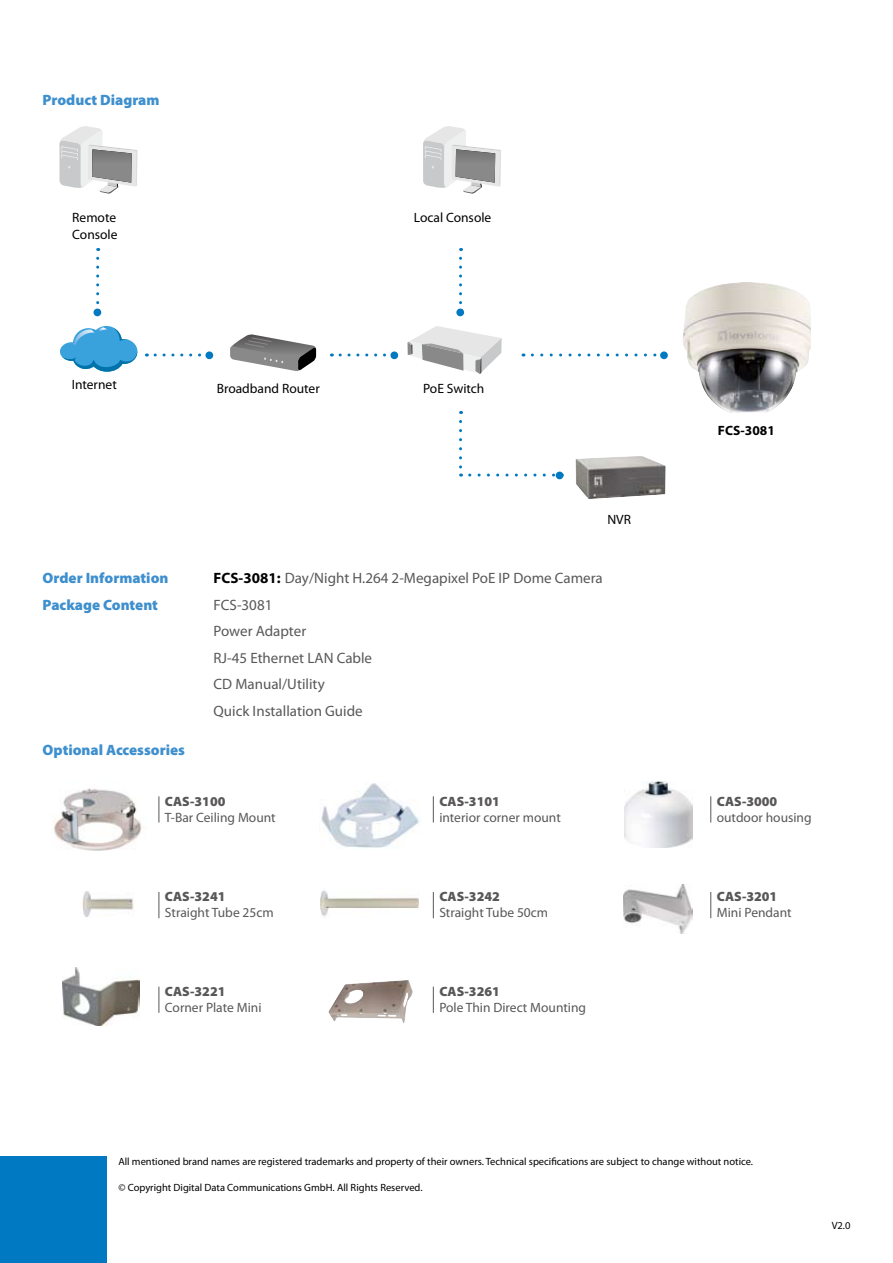
<style>
.page{position:relative;width:893px;height:1263px;background:#fff}
.page>*{position:absolute;margin:0;border:0;box-sizing:border-box;transform-origin:0 0}
.t1{font:15px/26.5px "Myriad Pro";color:#595757}
.t2{font:900 15px "Myriad Pro";color:#3e8fce}
.t3{font:13.5px "Myriad Pro";color:#595757}
.t4{font:900 13.5px "Myriad Pro";color:#595757}
.t5{font:13.5px/16.2px "Myriad Pro";color:#000}
.t6{font:700 13.5px "Myriad Pro";color:#000}
.t7{font:10.5px "Myriad Pro";color:#000}
.s1{font-weight:700;color:#000}
</style>
<div class="page">
<div style="left:0;top:1157px;width:106px;height:106px;background:#0079c2"></div>
<svg style="left:159px;top:796px;width:1px;height:26px"></svg>
<svg style="left:433px;top:796px;width:1px;height:26px"></svg>
<img style="left:53px;top:788px;width:89px;height:63px">
<img style="left:321px;top:783px;width:98px;height:65px">
<svg style="left:407px;top:326px;width:95px;height:48px"></svg>
<svg style="left:59px;top:126px;width:79px;height:68px"></svg>
<svg style="left:230px;top:334px;width:86px;height:37px"></svg>
<svg style="left:423px;top:126px;width:78px;height:68px"></svg>
<svg style="left:96px;top:258px;width:3px;height:51px"></svg>
<div style="left:94px;top:309px;width:7px;height:7px;background:#0079c2;border-radius:50%"></div>
<svg style="left:155px;top:353px;width:46px;height:3px"></svg>
<div style="left:205px;top:351px;width:8px;height:8px;background:#0079c2;border-radius:50%"></div>
<svg style="left:340px;top:353px;width:46px;height:3px"></svg>
<div style="left:390px;top:351px;width:8px;height:8px;background:#0079c2;border-radius:50%"></div>
<svg style="left:459px;top:258px;width:3px;height:51px"></svg>
<div style="left:456px;top:309px;width:8px;height:7px;background:#0079c2;border-radius:50%"></div>
<svg style="left:532px;top:353px;width:125px;height:3px"></svg>
<div style="left:660px;top:351px;width:8px;height:8px;background:#0079c2;border-radius:50%"></div>
<svg style="left:60px;top:326px;width:77px;height:46px"></svg>
<svg style="left:459px;top:421px;width:3px;height:56px"></svg>
<svg style="left:470px;top:474px;width:86px;height:3px"></svg>
<div style="left:556px;top:472px;width:7px;height:7px;background:#0079c2;border-radius:50%"></div>
<img style="left:575px;top:456px;width:91px;height:43px">
<img style="left:683px;top:282px;width:127px;height:131px">
<svg style="left:710px;top:796px;width:1px;height:26px"></svg>
<svg style="left:159px;top:892px;width:1px;height:26px"></svg>
<svg style="left:433px;top:892px;width:1px;height:26px"></svg>
<svg style="left:710px;top:892px;width:1px;height:26px"></svg>
<svg style="left:159px;top:987px;width:1px;height:26px"></svg>
<svg style="left:433px;top:987px;width:1px;height:26px"></svg>
<img style="left:328px;top:980px;width:85px;height:43px">
<img style="left:321px;top:890px;width:97px;height:26px">
<img style="left:82px;top:891px;width:52px;height:25px">
<img style="left:624px;top:884px;width:68px;height:50px">
<img style="left:63px;top:968px;width:76px;height:57px">
<img style="left:625px;top:781px;width:67px;height:66px">
<h1 class="t2" style="left:43px;top:90px;width:119px">Product Diagram</h1>
<p class="t5" style="left:72px;top:210px;width:47px">Remote<br>Console</p>
<p class="t5" style="left:414px;top:210px;width:79px">Local Console</p>
<p class="t5" style="left:72px;top:376px;width:47px">Internet</p>
<p class="t5" style="left:423px;top:380px;width:63px">PoE Switch</p>
<p class="t5" style="left:217px;top:380px;width:105px">Broadband Router</p>
<p class="t5" style="left:607px;top:511px;width:25px">NVR</p>
<h1 class="t2" style="left:43px;top:568px;width:127px">Order Information</h1>
<h1 class="t1" style="left:214px;top:564px;width:391px"><span class="s1">FCS-3081:</span> Day/Night H.264 2-Megapixel PoE IP Dome Camera</h1>
<h1 class="t2" style="left:43px;top:594px;width:117px">Package Content</h1>
<h1 class="t1" style="left:214px;top:591px;width:160px">FCS-3081<br>Power Adapter<br>RJ-45 Ethernet LAN Cable<br>CD Manual/Utility<br>Quick Installation Guide</h1>
<h1 class="t2" style="left:43px;top:740px;width:144px">Optional Accessories</h1>
<p class="t4" style="left:165px;top:792px;width:62px">CAS-3100</p>
<p class="t3" style="left:165px;top:809px;width:112px">T-Bar Ceiling Mount</p>
<p class="t4" style="left:439px;top:792px;width:62px">CAS-3101</p>
<p class="t3" style="left:439px;top:809px;width:123px">interior corner mount</p>
<p class="t4" style="left:165px;top:888px;width:62px">CAS-3241</p>
<p class="t3" style="left:165px;top:904px;width:110px">Straight Tube 25cm</p>
<p class="t4" style="left:439px;top:888px;width:62px">CAS-3242</p>
<p class="t3" style="left:439px;top:904px;width:110px">Straight Tube 50cm</p>
<p class="t4" style="left:165px;top:982px;width:62px">CAS-3221</p>
<p class="t3" style="left:165px;top:999px;width:98px">Corner Plate Mini</p>
<p class="t4" style="left:439px;top:982px;width:62px">CAS-3261</p>
<p class="t3" style="left:439px;top:999px;width:148px">Pole Thin Direct Mounting</p>
<p class="t6" style="left:718px;top:422px;width:58px">FCS-3081</p>
<p class="t4" style="left:717px;top:792px;width:62px">CAS-3000</p>
<p class="t3" style="left:717px;top:809px;width:96px">outdoor housing</p>
<p class="t4" style="left:717px;top:888px;width:62px">CAS-3201</p>
<p class="t3" style="left:717px;top:904px;width:76px">Mini Pendant</p>
<p class="t7" style="left:118px;top:1155px;width:636px">All mentioned brand names are registered trademarks and property of their owners. Technical specifications are subject to change without notice.</p>
<p class="t7" style="left:118px;top:1181px;width:306px">© Copyright Digital Data Communications GmbH. All Rights Reserved.</p>
<p class="t7" style="left:832px;top:1219px;width:20px">V2.0</p>
</div>
